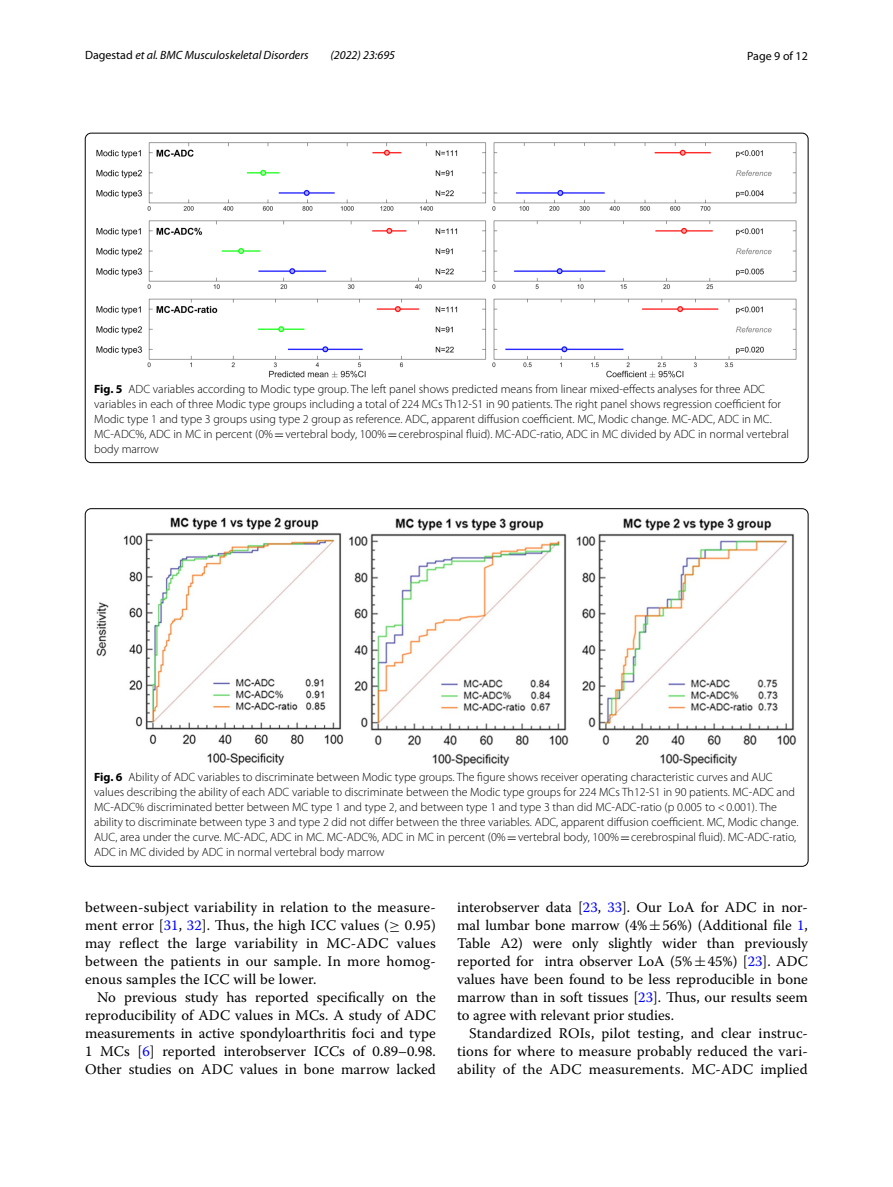
<style>
.page{position:relative;width:893px;height:1187px;background:#fff}
.page>*{position:absolute;margin:0;border:0;box-sizing:border-box;transform-origin:0 0}
.t1{font:14.7px/18px "Warnock Pro";letter-spacing:.01em;color:#000;text-align:justify}
.t2{font:300 12px/15px "Myriad Pro";color:#000}
.t3{font:italic 12px "Myriad Pro";color:#000}
.t4{font:12px "Myriad Pro";color:#000}
.s1{font-style:normal}
.s2{font-weight:700}
.s3{font-family:"MTSY";font-weight:400}
.s4{color:#00f}
.s5{font-family:"MTSY"}
</style>
<div class="page">
<img style="left:96px;top:142px;width:701px;height:235px">
<img style="left:96px;top:517px;width:701px;height:249px">
<p class="t3" style="left:85px;top:48px;width:225px"><span class="s1">Dagestad</span> et al. BMC Musculoskeletal Disorders</p>
<p class="t3" style="left:331px;top:48px;width:66px">(2022) 23:695</p>
<p class="t4" style="left:747px;top:48px;width:62px">Page 9 of 12</p>
<p class="t2" style="left:94px;top:381px;width:696px"><span class="s2">Fig. 5</span> ADC variables according to Modic type group. The left panel shows predicted means from linear mixed-effects analyses for three ADC variables in each of three Modic type groups including a total of 224 MCs Th12-S1 in 90 patients. The right panel shows regression coefficient for Modic type 1 and type 3 groups using type 2 group as reference. ADC, apparent diffusion coefficient. MC, Modic change. MC-ADC, ADC in MC.<br>MC-ADC%, ADC in MC in percent (0%<span class="s3">=</span>vertebral body, 100%<span class="s3">=</span>cerebrospinal fluid). MC-ADC-ratio, ADC in MC divided by ADC in normal vertebral body marrow</p>
<p class="t2" style="left:94px;top:770px;width:706px"><span class="s2">Fig. 6</span> Ability of ADC variables to discriminate between Modic type groups. The figure shows receiver operating characteristic curves and AUC values describing the ability of each ADC variable to discriminate between the Modic type groups for 224 MCs Th12-S1 in 90 patients. MC-ADC and MC-ADC% discriminated better between MC type 1 and type 2, and between type 1 and type 3 than did MC-ADC-ratio (p 0.005 to &lt;0.001). The ability to discriminate between type 3 and type 2 did not differ between the three variables. ADC, apparent diffusion coefficient. MC, Modic change.<br>AUC, area under the curve. MC-ADC, ADC in MC. MC-ADC%, ADC in MC in percent (0%<span class="s3">=</span>vertebral body, 100%<span class="s3">=</span>cerebrospinal fluid). MC-ADC-ratio, ADC in MC divided by ADC in normal vertebral body marrow</p>
<p class="t1" style="left:85px;top:898px;width:352px">between-subject variability in relation to the measure&shy;ment error [<span class="s4">31</span>, <span class="s4">32</span>]. Thus, the high ICC values (<span class="s5">≥</span> 0.95) may reflect the large variability in MC-ADC values between the patients in our sample. In more homog&shy;enous samples the ICC will be lower.</p>
<p class="t1" style="left:85px;top:988px;width:352px;text-indent:12px">No previous study has reported specifically on the reproducibility of ADC values in MCs. A study of ADC measurements in active spondyloarthritis foci and type 1 MCs [<span class="s4">6</span>] reported interobserver ICCs of 0.89–0.98.<br>Other studies on ADC values in bone marrow lacked</p>
<p class="t1" style="left:457px;top:898px;width:352px">interobserver data [<span class="s4">23</span>, <span class="s4">33</span>]. Our LoA for ADC in nor&shy;mal lumbar bone marrow (4%<span class="s5">±</span>56%) (Additional file <span class="s4">1</span>, Table A2) were only slightly wider than previously reported for intra observer LoA (5%<span class="s5">±</span>45%) [<span class="s4">23</span>]. ADC values have been found to be less reproducible in bone marrow than in soft tissues [<span class="s4">23</span>]. Thus, our results seem to agree with relevant prior studies.</p>
<p class="t1" style="left:457px;top:1024px;width:352px;text-indent:12px">Standardized ROIs, pilot testing, and clear instruc&shy;tions for where to measure probably reduced the vari&shy;ability of the ADC measurements. MC-ADC implied</p>
</div>
